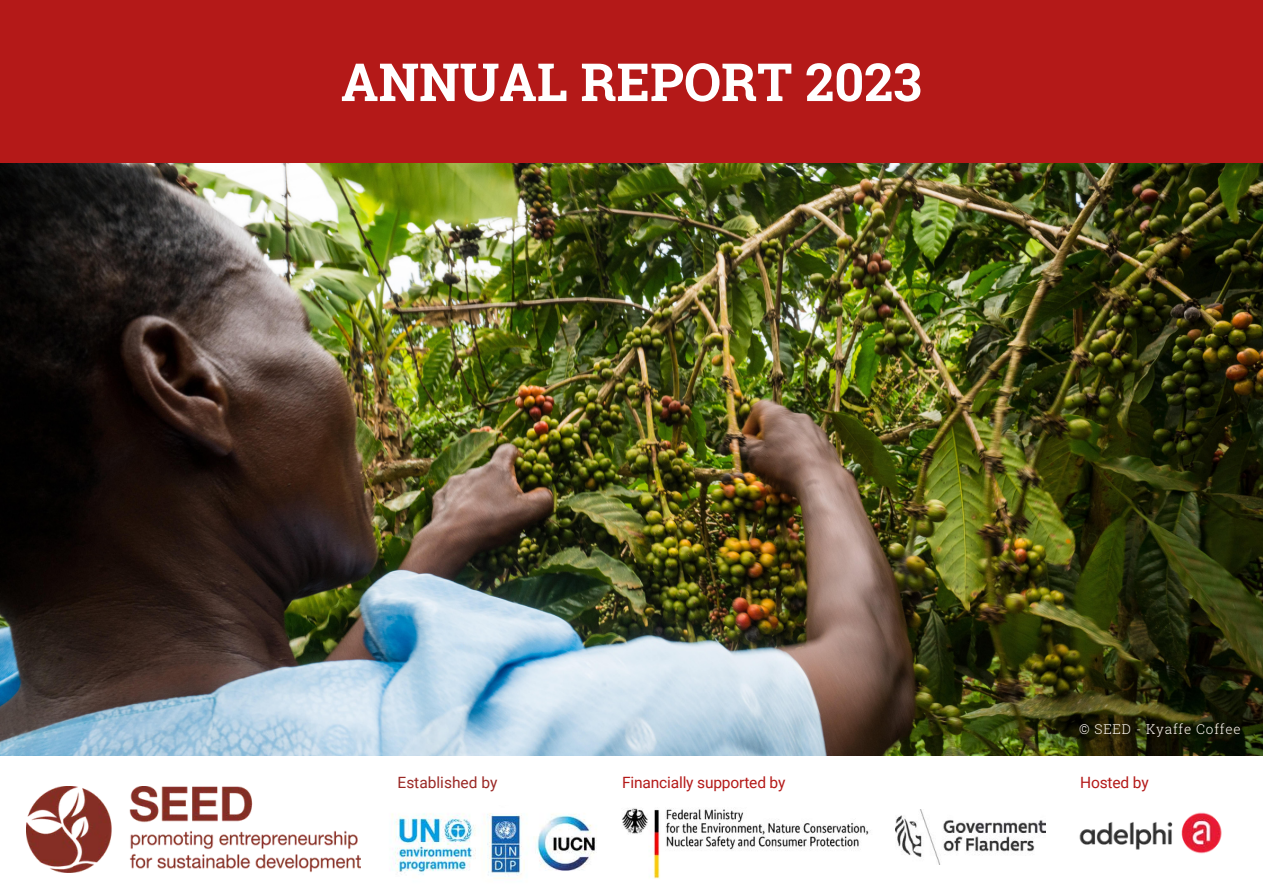
<style>
.page{position:relative;width:1263px;height:894px;background:#fff}
.page>*{position:absolute;margin:0;border:0;box-sizing:border-box;transform-origin:0 0}
.t1{font:700 52.5px "Roboto Slab";color:#fff}
.t2{font:700 45px "Roboto Slab";color:#fff}
.t3{font:15.6px "Roboto";letter-spacing:-.01em;color:#b41918}
.t4{font:15.6px "Roboto";color:#9a2825}
.t5{font:300 13.5px "Roboto Slab";letter-spacing:.06em;color:#fdf7f0}
</style>
<div class="page">
<img style="left:0;top:163px;width:1263px;height:592px">
<img style="left:27px;top:786px;width:334px;height:85px">
<img style="left:1045px;top:812px;width:177px;height:42px">
<img style="left:391px;top:813px;width:206px;height:66px">
<img style="left:896px;top:809px;width:149px;height:55px">
<div style="left:0;top:0;width:1263px;height:163px;background:#b41918"></div>
<img style="left:621px;top:808px;width:250px;height:71px">
<h1 class="t2" style="left:382px;top:39px;width:500px">ANNUAL REPORT 2022</h1>
<h3 class="t1" style="left:341px;top:46px;width:582px">ANNUAL REPORT 2023</h3>
<p class="t5" style="left:1079px;top:720px;width:163px">© SEED - Kyaffe Coffee</p>
<p class="t4" style="left:397px;top:773px;width:101px">Established by</p>
<p class="t3" style="left:622px;top:773px;width:165px">Financially supported by</p>
<h3 class="t3" style="left:1080px;top:773px;width:70px">Hosted by</h3>
</div>
